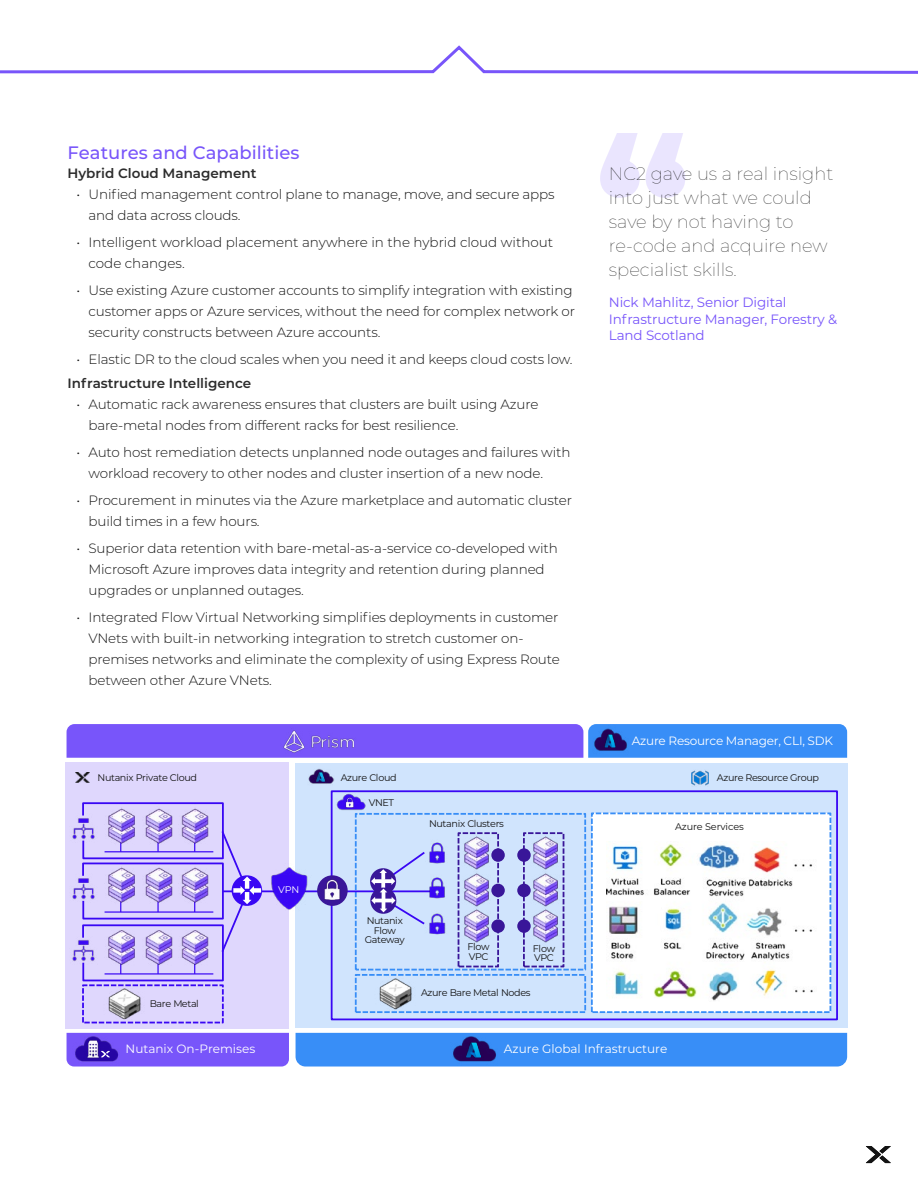
<style>
.page{position:relative;width:918px;height:1188px;background:#fff}
.page>*{position:absolute;margin:0;border:0;box-sizing:border-box;transform-origin:0 0}
.t1{font:100 18px/24px "Montserrat";color:#131313}
.t2{font:500 18px "Montserrat";color:#7855fa}
.t3{font:300 13.5px/21px "Montserrat";letter-spacing:-.01em;color:#131313}
.t4{font:13.5px/16.5px "Montserrat";letter-spacing:-.01em;color:#7855fa}
.t5{font:600 13.5px "Montserrat";color:#2c2c2c}
.t6{font:12px "Montserrat";letter-spacing:-.005em;color:#fff}
.t7{font:9.6px/9.6px "Montserrat";letter-spacing:-.035em;color:#131313}
.t8{font:9.6px "Montserrat";letter-spacing:-.01em;color:#131313}
.t9{font:9.6px "Montserrat";color:#fff}
</style>
<div class="page">
<svg style="left:0;top:45px;width:918px;height:29px"></svg>
<svg style="left:866px;top:1146px;width:25px;height:17px"></svg>
<div style="left:296px;top:763px;width:552px;height:265px;background:#d0e4fd"></div>
<div style="left:66px;top:763px;width:223px;height:266px;background:#dfd7fd"></div>
<img style="left:76px;top:773px;width:14px;height:9px">
<img style="left:103px;top:1023px;width:43px;height:1px">
<svg style="left:67px;top:724px;width:780px;height:34px;background:#6769f8"></svg>
<div style="left:296px;top:1033px;width:551px;height:34px;background:#388ef7"></div>
<img style="left:72px;top:818px;width:9px;height:22px">
<img style="left:72px;top:878px;width:9px;height:22px">
<img style="left:72px;top:940px;width:9px;height:22px">
<svg style="left:67px;top:1033px;width:222px;height:34px;background:#7654f5"></svg>
<img style="left:83px;top:1039px;width:20px;height:20px">
<div style="left:331px;top:790px;width:507px;height:230px;border:2px solid #3907f4"></div>
<svg style="left:591px;top:813px;width:240px;height:200px;background:#f0f6fe"></svg>
<hr style="left:223px;top:890px;width:208px;height:2px;background:#3907f4">
<img style="left:265px;top:864px;width:48px;height:49px">
<svg style="left:317px;top:875px;width:31px;height:31px"></svg>
<img style="left:319px;top:877px;width:24px;height:25px">
<img style="left:336px;top:790px;width:30px;height:20px">
<img style="left:450px;top:1032px;width:49px;height:35px">
<img style="left:460px;top:1042px;width:27px;height:16px">
<img style="left:593px;top:724px;width:35px;height:34px">
<img style="left:600px;top:734px;width:20px;height:14px">
<img style="left:308px;top:769px;width:26px;height:15px">
<img style="left:313px;top:772px;width:15px;height:9px">
<img style="left:692px;top:770px;width:16px;height:16px">
<img style="left:607px;top:842px;width:212px;height:159px">
<svg style="left:81px;top:802px;width:180px;height:221px"></svg>
<svg style="left:343px;top:796px;width:243px;height:217px"></svg>
<img style="left:99px;top:803px;width:37px;height:45px">
<img style="left:136px;top:803px;width:36px;height:45px">
<img style="left:172px;top:803px;width:46px;height:45px">
<img style="left:99px;top:863px;width:37px;height:45px">
<img style="left:136px;top:863px;width:36px;height:45px">
<img style="left:172px;top:863px;width:46px;height:45px">
<img style="left:99px;top:925px;width:37px;height:45px">
<img style="left:136px;top:925px;width:36px;height:45px">
<img style="left:172px;top:925px;width:46px;height:45px">
<svg style="left:600px;top:133px;width:85px;height:65px"></svg>
<h1 class="t2" style="left:68px;top:140px;width:233px">Features and Capabilities</h1>
<p class="t5" style="left:68px;top:164px;width:191px">Hybrid Cloud Management</p>
<p class="t3" style="left:89px;top:183px;width:468px;text-indent:-12px">• Unified management control plane to manage, move, and secure apps and data across clouds.</p>
<p class="t3" style="left:89px;top:231px;width:466px;text-indent:-12px">• Intelligent workload placement anywhere in the hybrid cloud without code changes.</p>
<p class="t3" style="left:89px;top:280px;width:488px;text-indent:-12px">• Use existing Azure customer accounts to simplify integration with existing customer apps or Azure services, without the need for complex network or security constructs between Azure accounts.</p>
<p class="t3" style="left:77px;top:349px;width:497px">• Elastic DR to the cloud scales when you need it and keeps cloud costs low.</p>
<p class="t5" style="left:68px;top:374px;width:185px">Infrastructure Intelligence</p>
<p class="t3" style="left:89px;top:394px;width:451px;text-indent:-12px">• Automatic rack awareness ensures that clusters are built using Azure bare-metal nodes from different racks for best resilience.</p>
<p class="t3" style="left:89px;top:442px;width:483px;text-indent:-12px">• Auto host remediation detects unplanned node outages and failures with workload recovery to other nodes and cluster insertion of a new node.</p>
<p class="t3" style="left:89px;top:490px;width:485px;text-indent:-12px">• Procurement in minutes via the Azure marketplace and automatic cluster build times in a few hours.</p>
<p class="t3" style="left:89px;top:538px;width:471px;text-indent:-12px">• Superior data retention with bare-metal-as-a-service co-developed with<br>Microsoft Azure improves data integrity and retention during planned upgrades or unplanned outages.</p>
<p class="t3" style="left:89px;top:607px;width:473px;text-indent:-12px">• Integrated Flow Virtual Networking simplifies deployments in customer VNets with built-in networking integration to stretch customer on&shy;premises networks and eliminate the complexity of using Express Route between other Azure VNets.</p>
<h1 class="t1" style="left:609px;top:161px;width:226px">NC2 gave us a real insight into just what we could save by not having to re-code and acquire new specialist skills.</h1>
<p class="t4" style="left:609px;top:294px;width:230px">Nick Mahlitz, Senior Digital<br>Infrastructure Manager, Forestry &amp;<br>Land Scotland</p>
<p class="t6" style="left:632px;top:733px;width:203px">Azure Resource Manager, CLI, SDK</p>
<p class="t7" style="left:98px;top:772px;width:101px">Nutanix Private Cloud</p>
<p class="t9" style="left:278px;top:883px;width:23px">VPN</p>
<p class="t7" style="left:150px;top:998px;width:51px">Bare Metal</p>
<p class="t6" style="left:126px;top:1041px;width:131px">Nutanix On-Premises</p>
<p class="t7" style="left:341px;top:772px;width:57px">Azure Cloud</p>
<p class="t7" style="left:717px;top:772px;width:104px">Azure Resource Group</p>
<p class="t7" style="left:369px;top:797px;width:27px">VNET</p>
<p class="t7" style="left:429px;top:818px;width:76px">Nutanix Clusters</p>
<p class="t8" style="left:675px;top:820px;width:70px">Azure Services</p>
<p class="t7" style="left:365px;top:916px;width:41px;text-align:center">Nutanix<br>Flow<br>Gateway</p>
<p class="t7" style="left:467px;top:942px;width:24px">Flow<br>VPC</p>
<p class="t7" style="left:533px;top:943px;width:24px">Flow<br>VPC</p>
<p class="t7" style="left:421px;top:988px;width:111px">Azure Bare Metal Nodes</p>
<p class="t6" style="left:504px;top:1041px;width:165px">Azure Global Infrastructure</p>
</div>
